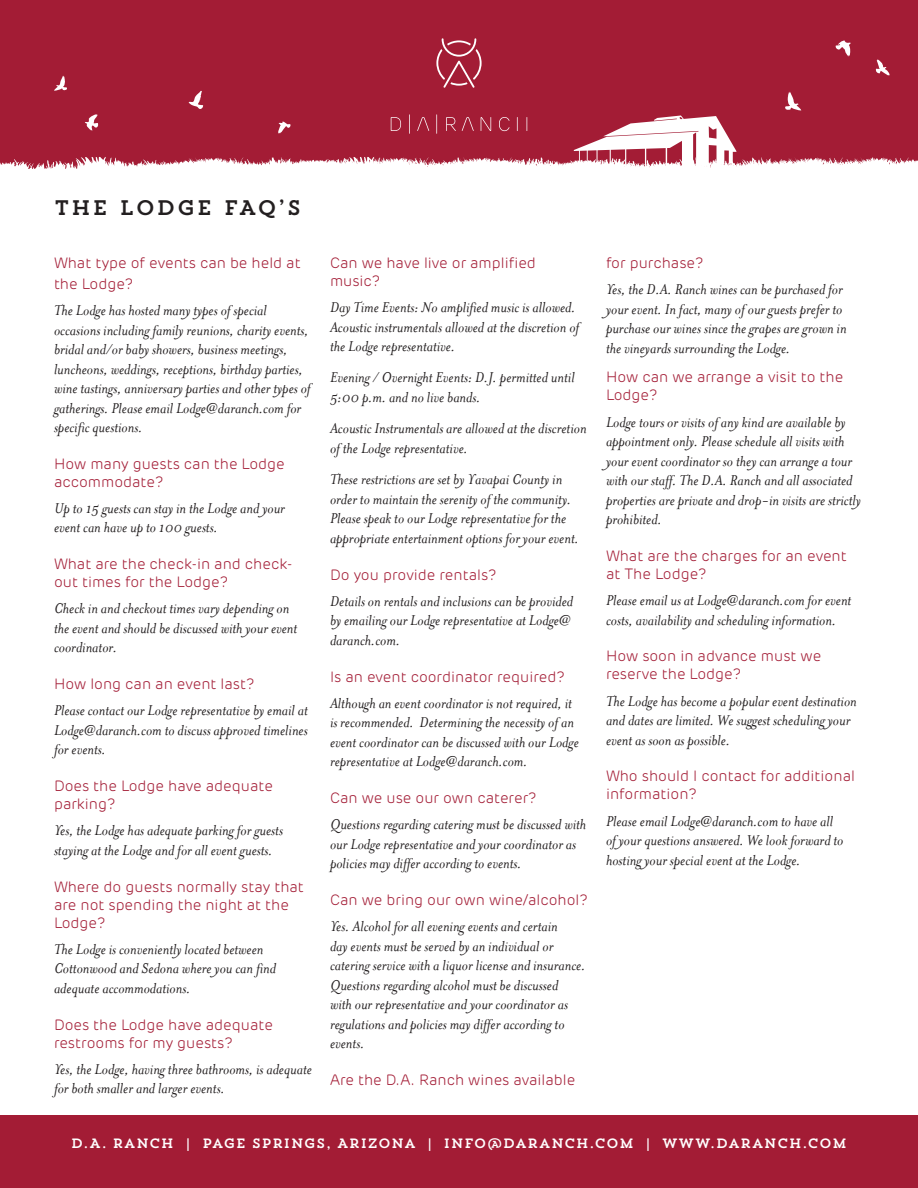
<style>
.page{position:relative;width:918px;height:1188px;background:#fff}
.page>*{position:absolute;margin:0;border:0;box-sizing:border-box;transform-origin:0 0}
.t1{font:21px "Trend Slab One";letter-spacing:.045em;color:#231f20}
.t2{font:italic 16.5px/19.5px "Mrs Eaves";color:#231f20}
.t3{font:300 15px/18px "Rubrik";color:#a31c35}
.t4{font:13.5px "Trend Slab One";letter-spacing:.015em;color:#fff}
</style>
<div class="page">
<div style="left:0;top:0;width:918px;height:168px;background:#a31c35"></div>
<svg style="left:0;top:38px;width:918px;height:131px"></svg>
<div style="left:0;top:1116px;width:918px;height:72px;background:#a31c35"></div>
<p class="t1" style="left:54px;top:194px;width:249px">THE LODGE FAQ’S</p>
<p class="t3" style="left:54px;top:252px;width:248px;line-height:21px">What type of events can be held at the Lodge?</p>
<p class="t2" style="left:54px;top:301px;width:258px">The Lodge has hosted many types of special occasions including family reunions, charity events, bridal and/or baby showers, business meetings, luncheons, weddings, receptions, birthday parties, wine tastings, anniversary parties and other types of gatherings. Please email Lodge@daranch.com for specific questions.</p>
<p class="t3" style="left:54px;top:455px;width:232px">How many guests can the Lodge accommodate?</p>
<p class="t2" style="left:54px;top:499px;width:233px">Up to 15 guests can stay in the Lodge and your event can have up to 100 guests.</p>
<p class="t3" style="left:54px;top:555px;width:240px">What are the check-in and check&shy;out times for the Lodge?</p>
<p class="t2" style="left:54px;top:599px;width:245px">Check in and checkout times vary depending on the event and should be discussed with your event coordinator.</p>
<p class="t3" style="left:54px;top:675px;width:202px">How long can an event last?</p>
<p class="t2" style="left:54px;top:701px;width:255px;text-align:justify">Please contact our Lodge representative by email at Lodge@daranch.com to discuss approved timelines for events.</p>
<p class="t3" style="left:54px;top:777px;width:221px">Does the Lodge have adequate parking?</p>
<p class="t2" style="left:54px;top:821px;width:231px">Yes, the Lodge has adequate parking for guests staying at the Lodge and for all event guests.</p>
<p class="t3" style="left:54px;top:878px;width:251px">Where do guests normally stay that are not spending the night at the<br>Lodge?</p>
<p class="t2" style="left:54px;top:940px;width:224px">The Lodge is conveniently located between<br>Cottonwood and Sedona where you can find adequate accommodations.</p>
<p class="t3" style="left:54px;top:1016px;width:221px">Does the Lodge have adequate restrooms for my guests?</p>
<p class="t2" style="left:54px;top:1060px;width:260px">Yes, the Lodge, having three bathrooms, is adequate for both smaller and larger events.</p>
<p class="t3" style="left:330px;top:254px;width:207px">Can we have live or amplified music?</p>
<p class="t2" style="left:330px;top:298px;width:251px">Day Time Events: No amplified music is allowed.<br>Acoustic instrumentals allowed at the discretion of the Lodge representative.</p>
<p class="t2" style="left:330px;top:368px;width:246px">Evening / Overnight Events: D.J. permitted until<br>5:00 p.m. and no live bands.</p>
<p class="t2" style="left:330px;top:419px;width:258px">Acoustic Instrumentals are allowed at the discretion of the Lodge representative.</p>
<p class="t2" style="left:330px;top:470px;width:250px">These restrictions are set by Yavapai County in order to maintain the serenity of the community.<br>Please speak to our Lodge representative for the appropriate entertainment options for your event.</p>
<p class="t3" style="left:330px;top:566px;width:168px">Do you provide rentals?</p>
<p class="t2" style="left:330px;top:592px;width:245px">Details on rentals and inclusions can be provided by emailing our Lodge representative at Lodge@ daranch.com.</p>
<p class="t3" style="left:330px;top:668px;width:236px">Is an event coordinator required?</p>
<p class="t2" style="left:330px;top:694px;width:250px">Although an event coordinator is not required, it is recommended. Determining the necessity of an event coordinator can be discussed with our Lodge representative at Lodge@daranch.com.</p>
<p class="t3" style="left:330px;top:789px;width:208px">Can we use our own caterer?</p>
<p class="t2" style="left:330px;top:815px;width:258px">Questions regarding catering must be discussed with our Lodge representative and your coordinator as policies may differ according to events.</p>
<p class="t3" style="left:330px;top:891px;width:259px">Can we bring our own wine/alcohol?</p>
<p class="t2" style="left:330px;top:917px;width:257px">Yes. Alcohol for all evening events and certain<br>day events must be served by an individual or catering service with a liquor license and insurance.<br>Questions regarding alcohol must be discussed<br>with our representative and your coordinator as regulations and policies may differ according to events.</p>
<p class="t3" style="left:330px;top:1071px;width:247px">Are the D.A. Ranch wines available</p>
<p class="t3" style="left:606px;top:254px;width:99px">for purchase?</p>
<p class="t2" style="left:606px;top:280px;width:242px">Yes, the D.A. Ranch wines can be purchased for your event. In fact, many of our guests prefer to purchase our wines since the grapes are grown in the vineyards surrounding the Lodge.</p>
<p class="t3" style="left:606px;top:369px;width:239px">How can we arrange a visit to the<br>Lodge?</p>
<p class="t2" style="left:606px;top:412px;width:256px">Lodge tours or visits of any kind are available by appointment only. Please schedule all visits with your event coordinator so they can arrange a tour with our staff. The D.A. Ranch and all associated properties are private and drop-in visits are strictly prohibited.</p>
<p class="t3" style="left:606px;top:547px;width:242px">What are the charges for an event at The Lodge?</p>
<p class="t2" style="left:606px;top:591px;width:247px">Please email us at Lodge@daranch.com for event costs, availability and scheduling information.</p>
<p class="t3" style="left:606px;top:648px;width:217px">How soon in advance must we reserve the Lodge?</p>
<p class="t2" style="left:606px;top:691px;width:252px">The Lodge has become a popular event destination and dates are limited. We suggest scheduling your event as soon as possible.</p>
<p class="t3" style="left:606px;top:768px;width:251px">Who should I contact for additional information?</p>
<p class="t2" style="left:606px;top:811px;width:239px">Please email Lodge@daranch.com to have all of your questions answered. We look forward to hosting your special event at the Lodge.</p>
<p class="t4" style="left:71px;top:1134px;width:778px">D.A. RANCH | PAGE SPRINGS, ARIZONA | INFO@DARANCH.COM | WWW.DARANCH.COM</p>
</div>
